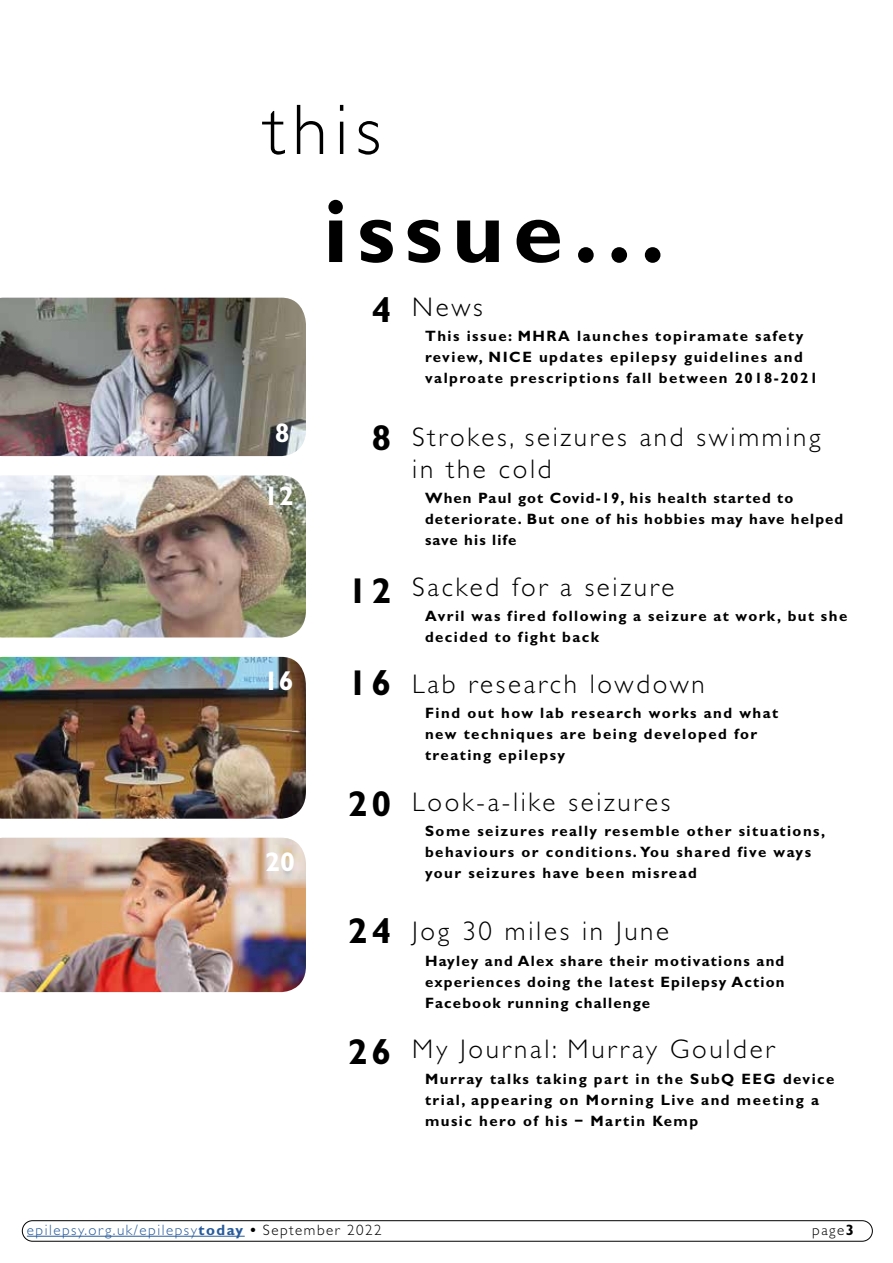
<style>
.page{position:relative;width:893px;height:1263px;background:#fff}
.page>*{position:absolute;margin:0;border:0;box-sizing:border-box;transform-origin:0 0}
.t1{font:700 90px "Gill Sans Std";letter-spacing:.1em;color:#000}
.t2{font:300 72px "Gill Sans Std";color:#000}
.t3{font:700 36px "Gill Sans Std";letter-spacing:.1em;color:#000}
.t4{font:300 27px/32.4px "Gill Sans Std";letter-spacing:.1em;color:#000}
.t5{font:700 27px "Gill Sans Std";color:#fff}
.t6{font:700 15px/21px "Gill Sans Std";letter-spacing:.1em;color:#000}
.t7{font:700 15px/21px "Gill Sans Std";letter-spacing:.075em;color:#000}
.t8{font:300 15px "Gill Sans Std";letter-spacing:.1em;color:#275b9b}
.t9{font:300 15px "Gill Sans Std";color:#000}
.s1{font-weight:700}
.s2{font-weight:700;color:#000}
.s3{color:#000}
</style>
<div class="page">
<div style="left:22px;top:1220px;width:851px;height:21px;border:1px solid #000;border-radius:10px"></div>
<hr style="left:27px;top:1236px;width:218px;height:1px;background:#275b9b">
<img style="left:0;top:298px;width:306px;height:158px">
<img style="left:0;top:475px;width:306px;height:162px">
<img style="left:0;top:657px;width:306px;height:162px">
<img style="left:0;top:838px;width:306px;height:154px">
<h2 class="t2" style="left:263px;top:89px;width:119px">this</h2>
<h1 class="t1" style="left:323px;top:178px;width:343px">issue...</h1>
<h3 class="t5" style="left:275px;top:417px;width:16px">8</h3>
<h3 class="t5" style="left:264px;top:480px;width:31px">12</h3>
<h3 class="t5" style="left:264px;top:665px;width:31px">16</h3>
<h3 class="t5" style="left:265px;top:846px;width:31px">20</h3>
<h3 class="t3" style="left:371px;top:289px;width:21px">4</h3>
<h3 class="t3" style="left:371px;top:416px;width:21px">8</h3>
<h3 class="t3" style="left:348px;top:569px;width:45px">12</h3>
<h3 class="t3" style="left:348px;top:662px;width:45px">16</h3>
<h3 class="t3" style="left:348px;top:782px;width:45px">20</h3>
<h3 class="t3" style="left:348px;top:910px;width:45px">24</h3>
<h3 class="t3" style="left:348px;top:1031px;width:45px">26</h3>
<h3 class="t4" style="left:412px;top:291px;width:72px">News</h3>
<p class="t6" style="left:425px;top:326px;width:394px">This issue: MHRA launches topiramate safety review, NICE updates epilepsy guidelines and valproate prescriptions fall between 2018-2021</p>
<h3 class="t4" style="left:412px;top:421px;width:410px">Strokes, seizures and swimming in the cold</h3>
<p class="t7" style="left:425px;top:488px;width:420px">When Paul got Covid-19, his health started to deteriorate. But one of his hobbies may have helped save his life</p>
<h3 class="t4" style="left:412px;top:571px;width:264px">Sacked for a seizure</h3>
<p class="t6" style="left:425px;top:606px;width:424px">Avril was fired following a seizure at work, but she decided to fight back</p>
<h3 class="t4" style="left:412px;top:668px;width:294px">Lab research lowdown</h3>
<p class="t6" style="left:425px;top:703px;width:355px">Find out how lab research works and what new techniques are being developed for treating epilepsy</p>
<h3 class="t4" style="left:412px;top:786px;width:260px">Look-a-like seizures</h3>
<p class="t6" style="left:425px;top:821px;width:402px">Some seizures really resemble other situations, behaviours or conditions. You shared five ways your seizures have been misread</p>
<h3 class="t4" style="left:412px;top:915px;width:258px">Jog 30 miles in June</h3>
<p class="t6" style="left:425px;top:950px;width:361px;text-align:justify">Hayley and Alex share their motivations and experiences doing the latest Epilepsy Action Facebook running challenge</p>
<h3 class="t4" style="left:412px;top:1033px;width:364px">My Journal: Murray Goulder</h3>
<p class="t6" style="left:425px;top:1068px;width:411px">Murray talks taking part in the SubQ EEG device trial, appearing on Morning Live and meeting a music hero of his − Martin Kemp</p>
<p class="t8" style="left:27px;top:1221px;width:356px">epilepsy.org.uk/epilepsy<span class="s1">today</span> <span class="s2">•</span> <span class="s3">September 2022</span></p>
<p class="t9" style="left:812px;top:1221px;width:43px">page<span class="s1">3</span></p>
</div>
